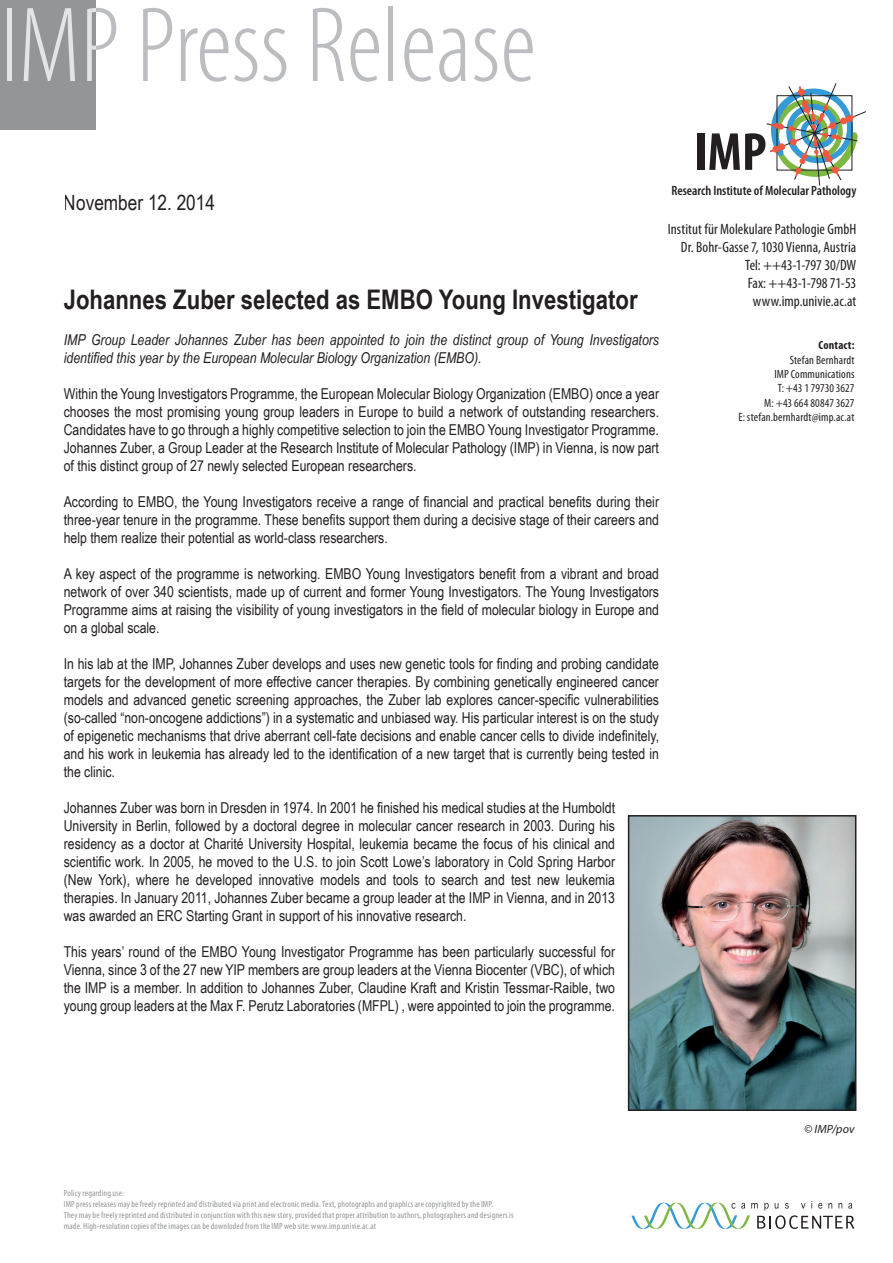
<style>
.page{position:relative;width:893px;height:1263px;background:#fff}
.page>*{position:absolute;margin:0;border:0;box-sizing:border-box;transform-origin:0 0}
.t1{font:300 condensed 108px "Myriad Pro";color:#bcbdc0}
.t2{font:700 condensed 54px "Myriad Pro";color:#231f20}
.t3{font:700 27px "Arial Narrow";color:#231f20}
.t4{font:21px "Arial Narrow";color:#231f20}
.t5{font:15px/18px "Arial Narrow";color:#231f20;text-align:justify}
.t6{font:italic 15px/18px "Arial Narrow";color:#231f20}
.t7{font:condensed 15px/18px "Myriad Pro";letter-spacing:.005em;color:#231f20;text-align:right}
.t8{font:600 condensed 13.5px "Myriad Pro";color:#231f20}
.t9{font:condensed 12px/14.4px "Myriad Pro";letter-spacing:.01em;color:#231f20;text-align:right}
.t10{font:italic 12px "Myriad Pro";letter-spacing:.01em;color:#231f20}
.t11{font:700 condensed 12px "Myriad Pro";letter-spacing:.015em;color:#231f20}
.t12{font:condensed 9px/10.8px "Myriad Pro";letter-spacing:.02em;color:#939598}
</style>
<div class="page">
<svg style="left:767px;top:83px;width:99px;height:102px"></svg>
<div style="left:0;top:0;width:96px;height:130px;background:#939598"></div>
<svg style="left:631px;top:1201px;width:223px;height:28px"></svg>
<img style="left:631px;top:818px;width:222px;height:290px">
<div style="left:628px;top:815px;width:228px;height:296px;border:2px solid #231f20"></div>
<h1 class="t1" style="left:0;top:-12px;width:537px">IMP Press Release</h1>
<h3 class="t4" style="left:64px;top:187px;width:153px">November 12. 2014</h3>
<h3 class="t3" style="left:64px;top:279px;width:575px">Johannes Zuber selected as EMBO Young Investigator</h3>
<p class="t6" style="left:64px;top:330px;width:597px">IMP Group Leader Johannes Zuber has been appointed to join the distinct group of Young Investigators identified this year by the European Molecular Biology Organization (EMBO).</p>
<p class="t5" style="left:64px;top:384px;width:597px">Within the Young Investigators Programme, the European Molecular Biology Organization (EMBO) once a year chooses the most promising young group leaders in Europe to build a network of outstanding researchers.<br>Candidates have to go through a highly competitive selection to join the EMBO Young Investigator Programme.<br>Johannes Zuber, a Group Leader at the Research Institute of Molecular Pathology (IMP) in Vienna, is now part of this distinct group of 27 newly selected European researchers.</p>
<p class="t5" style="left:64px;top:492px;width:597px">According to EMBO, the Young Investigators receive a range of financial and practical benefits during their three-year tenure in the programme. These benefits support them during a decisive stage of their careers and help them realize their potential as world-class researchers.</p>
<p class="t5" style="left:64px;top:564px;width:597px">A key aspect of the programme is networking. EMBO Young Investigators benefit from a vibrant and broad network of over 340 scientists, made up of current and former Young Investigators. The Young Investigators Programme aims at raising the visibility of young investigators in the field of molecular biology in Europe and on a global scale.</p>
<p class="t5" style="left:64px;top:654px;width:597px">In his lab at the IMP, Johannes Zuber develops and uses new genetic tools for finding and probing candidate targets for the development of more effective cancer therapies. By combining genetically engineered cancer models and advanced genetic screening approaches, the Zuber lab explores cancer-specific vulnerabilities (so-called “non-oncogene addictions”) in a systematic and unbiased way. His particular interest is on the study of epigenetic mechanisms that drive aberrant cell-fate decisions and enable cancer cells to divide indefinitely, and his work in leukemia has already led to the identification of a new target that is currently being tested in the clinic.</p>
<p class="t5" style="left:64px;top:798px;width:553px">Johannes Zuber was born in Dresden in 1974. In 2001 he finished his medical studies at the Humboldt University in Berlin, followed by a doctoral degree in molecular cancer research in 2003. During his residency as a doctor at Charité University Hospital, leukemia became the focus of his clinical and scientific work. In 2005, he moved to the U.S. to join Scott Lowe’s laboratory in Cold Spring Harbor (New York), where he developed innovative models and tools to search and test new leukemia therapies. In January 2011, Johannes Zuber became a group leader at the IMP in Vienna, and in 2013 was awarded an ERC Starting Grant in support of his innovative research.</p>
<p class="t5" style="left:64px;top:942px;width:553px">This years’ round of the EMBO Young Investigator Programme has been particularly successful for Vienna, since 3 of the 27 new YIP members are group leaders at the Vienna Biocenter (VBC), of which the IMP is a member. In addition to Johannes Zuber, Claudine Kraft and Kristin Tessmar-Raible, two young group leaders at the Max F. Perutz Laboratories (MFPL) , were appointed to join the programme.</p>
<h2 class="t2" style="left:694px;top:122px;width:74px">IMP</h2>
<p class="t8" style="left:671px;top:183px;width:186px">Research Institute of Molecular Pathology</p>
<p class="t7" style="left:668px;top:220px;width:190px">Institut für Molekulare Pathologie GmbH<br>Dr. Bohr-Gasse 7, 1030 Vienna, Austria<br>Tel: ++43-1-797 30/DW<br>Fax: ++43-1-798 71-53 www.imp.univie.ac.at</p>
<p class="t11" style="left:818px;top:339px;width:37px">Contact:</p>
<p class="t9" style="left:738px;top:353px;width:118px">Stefan Bernhardt<br>IMP Communications<br>T: +43 1 79730 3627<br>M: +43 664 80847 3627<br>E: stefan.bernhardt@imp.ac.at</p>
<p class="t12" style="left:64px;top:1188px;width:451px">Policy regarding use:<br>IMP press releases may be freely reprinted and distributed via print and electronic media. Text, photographs and graphics are copyrighted by the IMP.<br>They may be freely reprinted and distributed in conjunction with this new story, provided that proper attribution to authors, photographers and designers is made. High-resolution copies of the images can be downloded from the IMP web site: www.imp.univie.ac.at</p>
<p class="t10" style="left:804px;top:1122px;width:52px">© IMP/pov</p>
</div>
